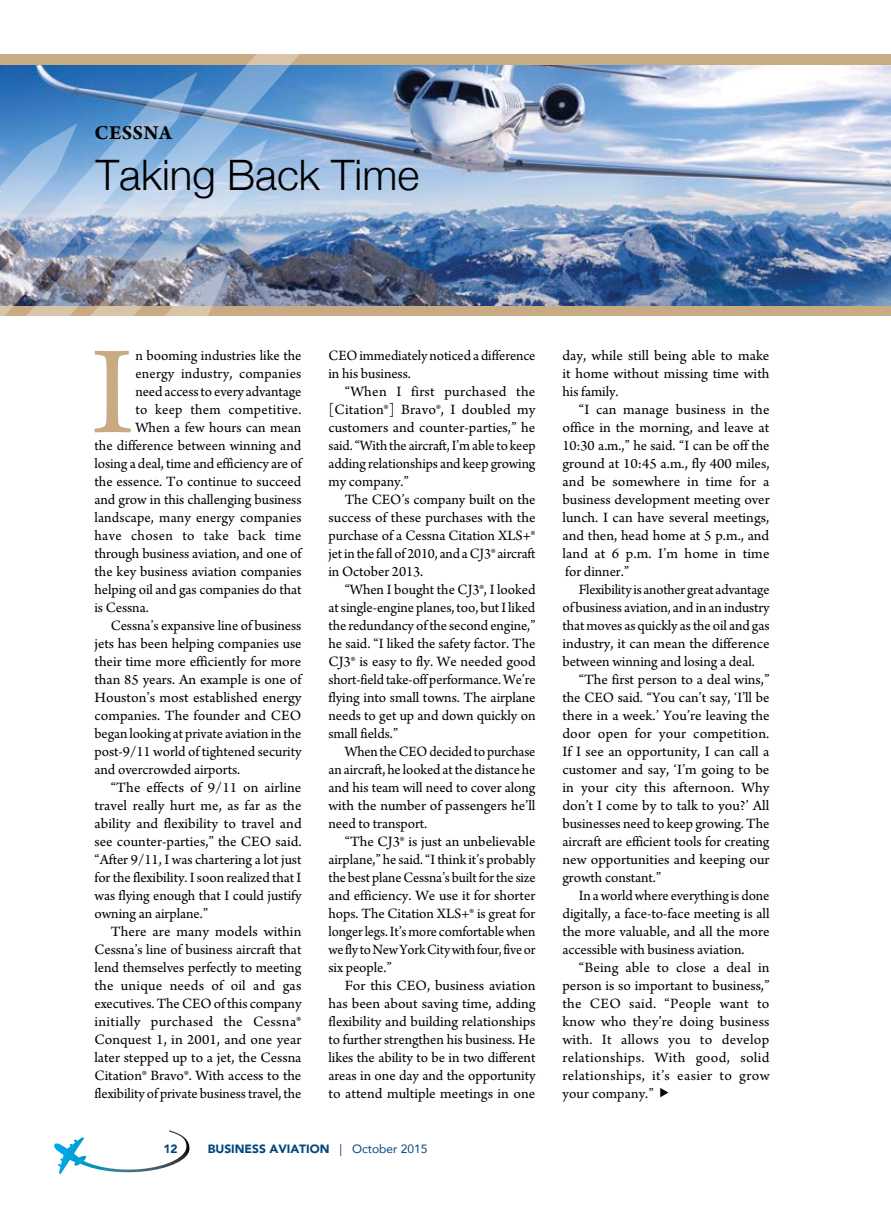
<style>
.page{position:relative;width:891px;height:1215px;background:#fff}
.page>*{position:absolute;margin:0;border:0;box-sizing:border-box;transform-origin:0 0}
.t1{font:131.55px "Arno Pro";color:#c8ab83}
.t2{font:300 42px "Helvetica Neue";color:#000}
.t3{font:700 21px "Arno Pro";letter-spacing:.02em;color:#000}
.t4{font:15px/18px "Arno Pro";letter-spacing:-.005em;color:#000;text-align:justify}
.t5{font:15px "Arno Pro";letter-spacing:.02em;color:#000}
.t6{font:15px "Arno Pro";letter-spacing:.025em;color:#000}
.t7{font:15px "Arno Pro";letter-spacing:.015em;color:#000}
.t8{font:900 12px "Avenir";color:#00467e}
.s1{font-weight:400}
</style>
<div class="page">
<svg style="left:54px;top:1130px;width:135px;height:44px"></svg>
<div style="left:0;top:54px;width:891px;height:262px;background:#c8ab83"></div>
<img style="left:338px;top:65px;width:553px;height:240px">
<img style="left:0;top:54px;width:338px;height:252px">
<svg style="left:0;top:72px;width:197px;height:67px;background:#4d87c3"></svg>
<svg style="left:0;top:123px;width:78px;height:16px"></svg>
<img style="left:0;top:139px;width:267px;height:167px">
<svg style="left:0;top:268px;width:229px;height:48px;background:#9e9a9f"></svg>
<h3 class="t3" style="left:95px;top:120px;width:79px">CESSNA</h3>
<h2 class="t2" style="left:96px;top:141px;width:325px">Taking Back Time</h2>
<h1 class="t1" style="left:91px;top:317px;width:44px">I</h1>
<p class="t4" style="left:135px;top:347px;width:168px">n booming industries like the</p>
<p class="t7" style="left:135px;top:365px;width:168px">energy industry, companies</p>
<p class="t4" style="left:135px;top:383px;width:168px">need access to every advantage</p>
<p class="t5" style="left:135px;top:401px;width:168px">to keep them competitive.</p>
<p class="t4" style="left:135px;top:419px;width:168px">When a few hours can mean</p>
<p class="t4" style="left:94px;top:437px;width:208px">the difference between winning and</p>
<p class="t4" style="left:94px;top:455px;width:209px">losing a deal, time and efficiency are of</p>
<p class="t4" style="left:94px;top:473px;width:208px">the essence. To continue to succeed</p>
<p class="t4" style="left:94px;top:491px;width:209px">and grow in this challenging business</p>
<p class="t4" style="left:94px;top:509px;width:209px">landscape, many energy companies</p>
<p class="t6" style="left:94px;top:527px;width:209px">have chosen to take back time</p>
<p class="t4" style="left:94px;top:545px;width:209px">through business aviation, and one of</p>
<p class="t4" style="left:94px;top:563px;width:209px">the key business aviation companies</p>
<p class="t4" style="left:94px;top:581px;width:208px">helping oil and gas companies do that</p>
<p class="t4" style="left:94px;top:599px;width:56px">is Cessna.</p>
<p class="t4" style="left:111px;top:617px;width:192px">Cessna’s expansive line of business</p>
<p class="t4" style="left:94px;top:635px;width:209px">jets has been helping companies use</p>
<p class="t4" style="left:94px;top:653px;width:208px">their time more efficiently for more</p>
<p class="t4" style="left:94px;top:671px;width:208px">than 85 years. An example is one of</p>
<p class="t4" style="left:94px;top:689px;width:209px">Houston’s most established energy</p>
<p class="t4" style="left:94px;top:707px;width:208px">companies. The founder and CEO</p>
<p class="t4" style="left:94px;top:725px;width:208px">began looking at private aviation in the</p>
<p class="t4" style="left:94px;top:743px;width:208px">post-9/11 world of tightened security</p>
<p class="t4" style="left:94px;top:761px;width:147px">and overcrowded airports.</p>
<p class="t4" style="left:111px;top:779px;width:192px">“The effects of 9/11 on airline</p>
<p class="t4" style="left:94px;top:797px;width:209px">travel really hurt me, as far as the</p>
<p class="t4" style="left:94px;top:815px;width:209px">ability and flexibility to travel and</p>
<p class="t4" style="left:94px;top:833px;width:209px">see counter-parties,” the CEO said.</p>
<p class="t4" style="left:94px;top:851px;width:208px">“After 9/11, I was chartering a lot just</p>
<p class="t4" style="left:94px;top:869px;width:208px">for the flexibility. I soon realized that I</p>
<p class="t4" style="left:94px;top:887px;width:209px">was flying enough that I could justify</p>
<p class="t4" style="left:94px;top:905px;width:115px">owning an airplane.”</p>
<p class="t4" style="left:111px;top:923px;width:192px">There are many models within</p>
<p class="t4" style="left:94px;top:941px;width:208px">Cessna’s line of business aircraft that</p>
<p class="t4" style="left:94px;top:959px;width:208px">lend themselves perfectly to meeting</p>
<p class="t4" style="left:94px;top:977px;width:208px">the unique needs of oil and gas</p>
<p class="t4" style="left:94px;top:995px;width:208px">executives. The CEO of this company</p>
<p class="t5" style="left:94px;top:1013px;width:208px">initially purchased the Cessna®</p>
<p class="t4" style="left:94px;top:1031px;width:208px">Conquest 1, in 2001, and one year</p>
<p class="t4" style="left:94px;top:1049px;width:209px">later stepped up to a jet, the Cessna</p>
<p class="t4" style="left:94px;top:1067px;width:208px">Citation® Bravo®. With access to the</p>
<p class="t4" style="left:94px;top:1085px;width:208px">flexibility of private business travel, the</p>
<p class="t4" style="left:328px;top:347px;width:208px">CEO immediately noticed a difference in his business.</p>
<p class="t4" style="left:328px;top:383px;width:209px;text-indent:16px">“When I first purchased the [Citation®] Bravo®, I doubled my customers and counter-parties,” he said. “With the aircraft, I’m able to keep adding relationships and keep growing my company.”</p>
<p class="t4" style="left:328px;top:491px;width:209px;text-indent:16px">The CEO’s company built on the success of these purchases with the purchase of a Cessna Citation XLS+® jet in the fall of 2010, and a CJ3® aircraft in October 2013.</p>
<p class="t4" style="left:328px;top:581px;width:209px;text-indent:16px">“When I bought the CJ3®, I looked at single-engine planes, too, but I liked the redundancy of the second engine,” he said. “I liked the safety factor. The CJ3® is easy to fly. We needed good short-field take-off performance. We’re flying into small towns. The airplane needs to get up and down quickly on small fields.”</p>
<p class="t4" style="left:328px;top:743px;width:208px;text-indent:16px">When the CEO decided to purchase an aircraft, he looked at the distance he and his team will need to cover along with the number of passengers he’ll need to transport.</p>
<p class="t4" style="left:328px;top:833px;width:209px;text-indent:16px">“The CJ3® is just an unbelievable airplane,” he said. “I think it’s probably the best plane Cessna’s built for the size and efficiency. We use it for shorter hops. The Citation XLS+® is great for longer legs. It’s more comfortable when we fly to New York City with four, five or six people.”</p>
<p class="t4" style="left:328px;top:977px;width:209px;text-indent:16px">For this CEO, business aviation has been about saving time, adding flexibility and building relationships to further strengthen his business. He likes the ability to be in two different areas in one day and the opportunity to attend multiple meetings in one</p>
<p class="t8" style="left:164px;top:1138px;width:16px">12</p>
<p class="t8" style="left:208px;top:1138px;width:221px">BUSINESS AVIATION <span class="s1">| October 2015</span></p>
<p class="t4" style="left:562px;top:347px;width:209px">day, while still being able to make it home without missing time with his family.</p>
<p class="t4" style="left:562px;top:401px;width:209px;text-indent:16px">“I can manage business in the office in the morning, and leave at 10:30 a.m.,” he said. “I can be off the ground at 10:45 a.m., fly 400 miles, and be somewhere in time for a business development meeting over lunch. I can have several meetings, and then, head home at 5 p.m., and land at 6 p.m. I’m home in time for dinner.”</p>
<p class="t4" style="left:579px;top:581px;width:192px">Flexibility is another great advantage</p>
<p class="t4" style="left:562px;top:599px;width:209px">of business aviation, and in an industry</p>
<p class="t4" style="left:562px;top:617px;width:208px">that moves as quickly as the oil and gas</p>
<p class="t4" style="left:562px;top:635px;width:209px">industry, it can mean the difference</p>
<p class="t4" style="left:562px;top:653px;width:194px">between winning and losing a deal.</p>
<p class="t4" style="left:579px;top:671px;width:192px">“The first person to a deal wins,”</p>
<p class="t4" style="left:562px;top:689px;width:209px">the CEO said. “You can’t say, ‘I’ll be</p>
<p class="t4" style="left:562px;top:707px;width:209px">there in a week.’ You’re leaving the</p>
<p class="t4" style="left:562px;top:725px;width:208px">door open for your competition.</p>
<p class="t4" style="left:562px;top:743px;width:209px">If I see an opportunity, I can call a</p>
<p class="t4" style="left:562px;top:761px;width:208px">customer and say, ‘I’m going to be</p>
<p class="t4" style="left:562px;top:779px;width:208px">in your city this afternoon. Why</p>
<p class="t4" style="left:562px;top:797px;width:208px">don’t I come by to talk to you?’ All</p>
<p class="t4" style="left:562px;top:815px;width:208px">businesses need to keep growing. The</p>
<p class="t4" style="left:562px;top:833px;width:208px">aircraft are efficient tools for creating</p>
<p class="t4" style="left:562px;top:851px;width:209px">new opportunities and keeping our</p>
<p class="t4" style="left:562px;top:869px;width:100px">growth constant.”</p>
<p class="t4" style="left:579px;top:887px;width:192px">In a world where everything is done</p>
<p class="t4" style="left:562px;top:905px;width:209px">digitally, a face-to-face meeting is all</p>
<p class="t4" style="left:562px;top:923px;width:209px">the more valuable, and all the more</p>
<p class="t4" style="left:562px;top:941px;width:184px">accessible with business aviation.</p>
<p class="t4" style="left:579px;top:959px;width:192px">“Being able to close a deal in</p>
<p class="t4" style="left:562px;top:977px;width:209px">person is so important to business,”</p>
<p class="t7" style="left:562px;top:995px;width:208px">the CEO said. “People want to</p>
<p class="t4" style="left:562px;top:1013px;width:208px">know who they’re doing business</p>
<p class="t5" style="left:562px;top:1031px;width:208px">with. It allows you to develop</p>
<p class="t5" style="left:562px;top:1049px;width:209px">relationships. With good, solid</p>
<p class="t6" style="left:562px;top:1067px;width:209px">relationships, it’s easier to grow</p>
<p class="t4" style="left:562px;top:1085px;width:93px">your company.”</p>
</div>
